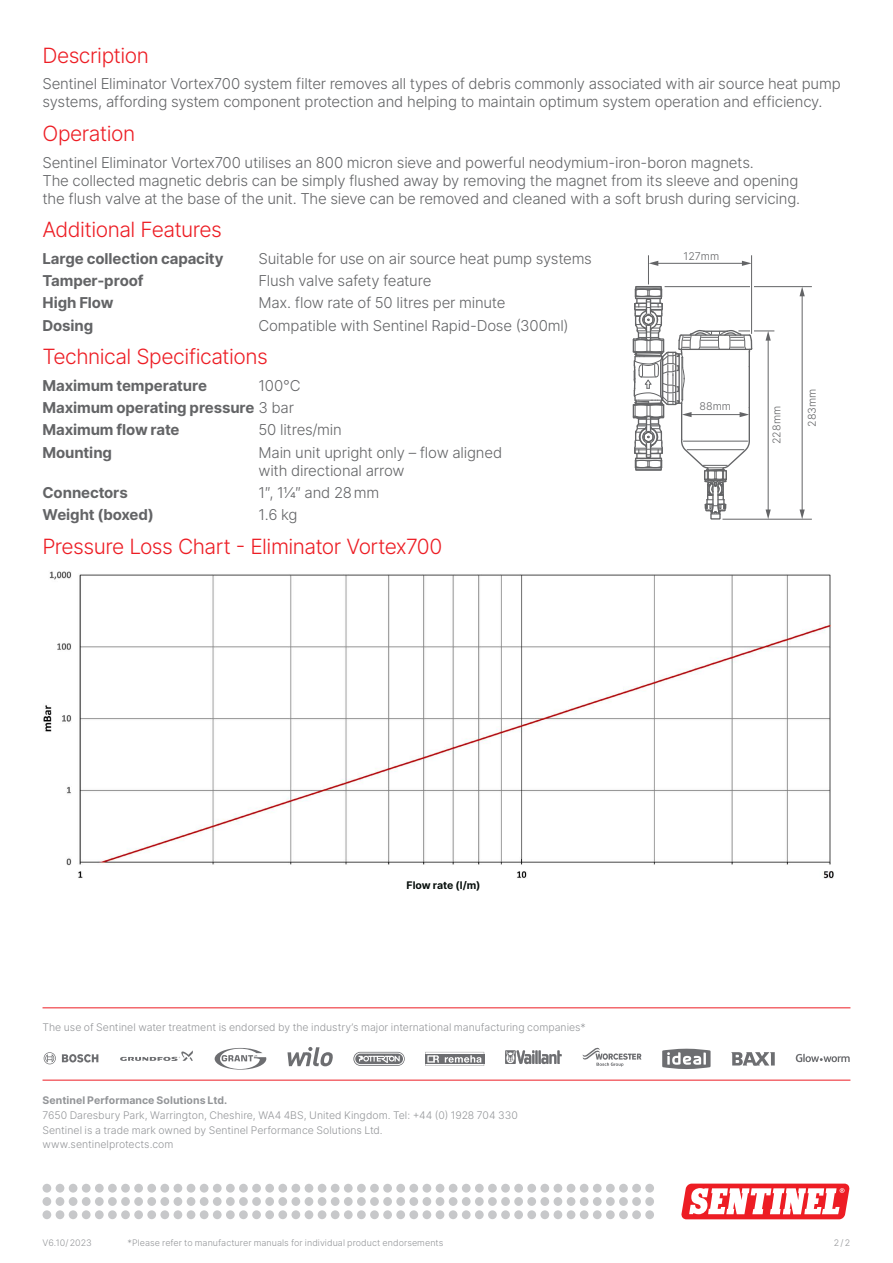
<style>
.page{position:relative;width:893px;height:1263px;background:#fff}
.page>*{position:absolute;margin:0;border:0;box-sizing:border-box;transform-origin:0 0}
.t1{font:300 21px "Inter";letter-spacing:-.025em;color:#ed1d24}
.t2{font:300 15px/18px "Inter";letter-spacing:-.015em;color:#636466}
.t3{font:700 15px/22.2px "Inter";letter-spacing:-.01em;color:#636466}
.t4{font:300 10.65px "Inter";color:#636466}
.t5{font:300 10.5px/14.7px "Inter";color:#939598}
.t6{font:700 10.5px "Inter";letter-spacing:.005em;color:#939598}
.t7{font:700 10.5px "Inter";color:#08100d}
.t8{font:300 9px "Inter";letter-spacing:.005em;color:#939598}
.s1{font-weight:300}
</style>
<div class="page">
<hr style="left:43px;top:1080px;width:807px;height:1px;background:#ed1d24">
<hr style="left:43px;top:1007px;width:807px;height:1px;background:#ed1d24">
<svg style="left:681px;top:1183px;width:169px;height:37px"></svg>
<svg style="left:43px;top:1184px;width:611px;height:35px"></svg>
<svg style="left:62px;top:1054px;width:36px;height:8px"></svg>
<svg style="left:44px;top:1052px;width:12px;height:12px"></svg>
<svg style="left:287px;top:1047px;width:46px;height:19px"></svg>
<svg style="left:215px;top:1048px;width:51px;height:22px"></svg>
<svg style="left:120px;top:1050px;width:73px;height:11px"></svg>
<svg style="left:353px;top:1052px;width:52px;height:14px"></svg>
<div style="left:355px;top:1053px;width:49px;height:12px;border:1px solid #fff;border-radius:6px"></div>
<svg style="left:358px;top:1056px;width:42px;height:7px"></svg>
<svg style="left:796px;top:1054px;width:54px;height:8px"></svg>
<svg style="left:505px;top:1050px;width:57px;height:14px"></svg>
<svg style="left:582px;top:1047px;width:59px;height:19px"></svg>
<svg style="left:662px;top:1049px;width:49px;height:20px"></svg>
<svg style="left:731px;top:1052px;width:44px;height:13px"></svg>
<svg style="left:425px;top:1052px;width:59px;height:14px"></svg>
<hr style="left:768px;top:339px;width:1px;height:172px;background:#636466">
<svg style="left:766px;top:332px;width:5px;height:9px"></svg>
<svg style="left:766px;top:509px;width:5px;height:10px"></svg>
<hr style="left:802px;top:295px;width:1px;height:216px;background:#636466">
<svg style="left:799px;top:287px;width:6px;height:9px"></svg>
<svg style="left:799px;top:509px;width:6px;height:10px"></svg>
<hr style="left:738px;top:331px;width:36px;height:1px;background:#636466">
<hr style="left:665px;top:286px;width:147px;height:1px;background:#636466">
<hr style="left:722px;top:519px;width:90px;height:1px;background:#636466">
<svg style="left:632px;top:255px;width:121px;height:265px"></svg>
<img style="left:43px;top:571px;width:791px;height:307px">
<h1 class="t1" style="left:43px;top:40px;width:108px">Description</h1>
<p class="t2" style="left:43px;top:75px;width:800px">Sentinel Eliminator Vortex700 system filter removes all types of debris commonly associated with air source heat pump systems, affording system component protection and helping to maintain optimum system operation and efficiency.</p>
<h1 class="t1" style="left:43px;top:119px;width:94px">Operation</h1>
<p class="t2" style="left:43px;top:153px;width:759px">Sentinel Eliminator Vortex700 utilises an 800 micron sieve and powerful neodymium-iron-boron magnets.<br>The collected magnetic debris can be simply flushed away by removing the magnet from its sleeve and opening the flush valve at the base of the unit. The sieve can be removed and cleaned with a soft brush during servicing.</p>
<h1 class="t1" style="left:43px;top:215px;width:181px">Additional Features</h1>
<p class="t3" style="left:43px;top:247px;width:183px">Large collection capacity</p>
<p class="t2" style="left:259px;top:249px;width:335px">Suitable for use on air source heat pump systems</p>
<p class="t3" style="left:43px;top:269px;width:102px">Tamper-proof</p>
<p class="t2" style="left:259px;top:271px;width:174px">Flush valve safety feature</p>
<p class="t3" style="left:43px;top:291px;width:73px">High Flow</p>
<p class="t2" style="left:259px;top:294px;width:248px">Max. flow rate of 50 litres per minute</p>
<p class="t3" style="left:43px;top:313px;width:52px">Dosing</p>
<p class="t2" style="left:259px;top:316px;width:312px">Compatible with Sentinel Rapid-Dose (300ml)</p>
<h1 class="t1" style="left:43px;top:342px;width:227px">Technical Specifications</h1>
<p class="t3" style="left:43px;top:374px;width:166px">Maximum temperature</p>
<p class="t4" style="left:684px;top:249px;width:37px">127mm</p>
<p class="t3" style="left:43px;top:374px;width:260px;text-indent:216px"><span class="s1">100°C<br></span>Maximum operating pressure <span class="s1">3 bar<br></span>Maximum flow rate</p>
<p class="t4" style="left:804px;top:427px;width:40px;rotate:-90deg">283mm</p>
<p class="t4" style="left:700px;top:399px;width:33px">88mm</p>
<p class="t4" style="left:769px;top:444px;width:39px;rotate:-90deg">228mm</p>
<p class="t2" style="left:259px;top:421px;width:85px">50 litres/min</p>
<p class="t3" style="left:43px;top:440px;width:71px">Mounting</p>
<p class="t2" style="left:259px;top:443px;width:245px">Main unit upright only – flow aligned with directional arrow</p>
<p class="t3" style="left:43px;top:481px;width:87px">Connectors</p>
<p class="t2" style="left:259px;top:483px;width:122px">1″, 11/4″ and 28 mm</p>
<p class="t3" style="left:43px;top:503px;width:113px">Weight (boxed)</p>
<p class="t2" style="left:259px;top:505px;width:40px">1.6 kg</p>
<h1 class="t1" style="left:43px;top:531px;width:401px">Pressure Loss Chart - Eliminator Vortex700</h1>
<p class="t7" style="left:407px;top:877px;width:75px">Flow rate (l/m)</p>
<p class="t5" style="left:43px;top:1019px;width:545px">The use of Sentinel water treatment is endorsed by the industry’s major international manufacturing companies*</p>
<p class="t6" style="left:43px;top:1092px;width:186px">Sentinel Performance Solutions Ltd.</p>
<p class="t5" style="left:43px;top:1108px;width:477px">7650 Daresbury Park, Warrington, Cheshire, WA4 4BS, United Kingdom. Tel: +44 (0) 1928 704 330<br>Sentinel is a trade mark owned by Sentinel Performance Solutions Ltd.<br>www.sentinelprotects.com</p>
<p class="t8" style="left:43px;top:1236px;width:51px">V6.10/ 2023</p>
<p class="t8" style="left:834px;top:1236px;width:18px">2 / 2</p>
<p class="t8" style="left:128px;top:1236px;width:317px">*Please refer to manufacturer manuals for individual product endorsements</p>
</div>
